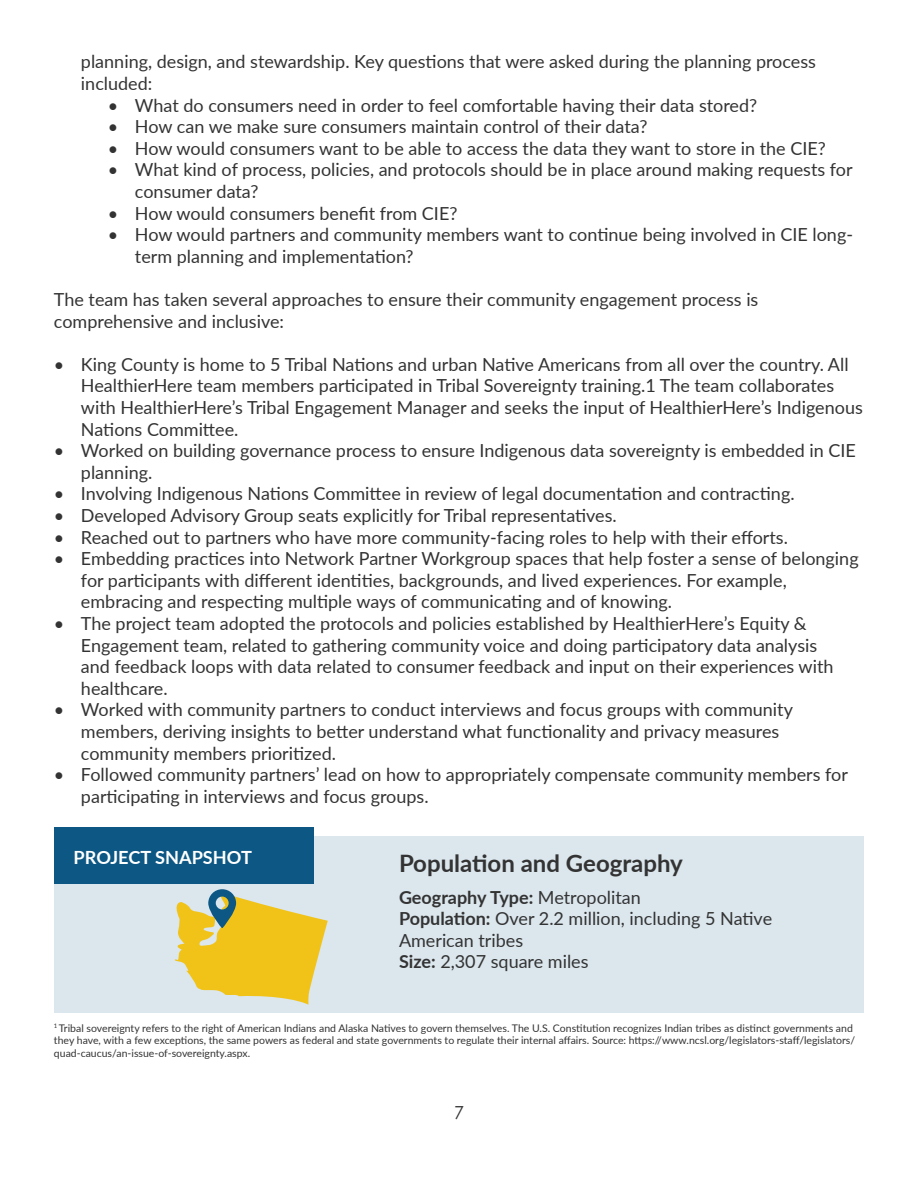
<style>
.page{position:relative;width:918px;height:1188px;background:#fff}
.page>*{position:absolute;margin:0;border:0;box-sizing:border-box;transform-origin:0 0}
.t1{font:700 24px "Lato";color:#333}
.t2{font:700 18.15px "Lato";color:#fff}
.t3{font:18px/21.6px "Lato";color:#333}
.t4{font:18px "Century Gothic Pro";color:#333}
.t5{font:10.5px/12.6px "Lato";color:#333}
.s1{font-weight:700}
</style>
<div class="page">
<div style="left:54px;top:837px;width:810px;height:176px;background:#dbe6ed"></div>
<div style="left:54px;top:827px;width:260px;height:57px;background:#0c5784"></div>
<svg style="left:175px;top:889px;width:153px;height:116px"></svg>
<p class="t3" style="left:81px;top:50px;width:737px">planning, design, and stewardship. Key questions that were asked during the planning process included:</p>
<p class="t3" style="left:108px;top:94px;width:651px">• What do consumers need in order to feel comfortable having their data stored?</p>
<p class="t3" style="left:108px;top:115px;width:541px">• How can we make sure consumers maintain control of their data?</p>
<p class="t3" style="left:108px;top:137px;width:719px">• How would consumers want to be able to access the data they want to store in the CIE?</p>
<p class="t3" style="left:135px;top:158px;width:719px;text-indent:-27px">• What kind of process, policies, and protocols should be in place around making requests for consumer data?</p>
<p class="t3" style="left:108px;top:202px;width:351px">• How would consumers benefit from CIE?</p>
<p class="t3" style="left:135px;top:223px;width:720px;text-indent:-27px">• How would partners and community members want to continue being involved in CIE long&shy;term planning and implementation?</p>
<p class="t3" style="left:54px;top:288px;width:706px">The team has taken several approaches to ensure their community engagement process is comprehensive and inclusive:</p>
<p class="t3" style="left:81px;top:353px;width:783px;text-indent:-27px">• King County is home to 5 Tribal Nations and urban Native Americans from all over the country. All HealthierHere team members participated in Tribal Sovereignty training.1 The team collaborates with HealthierHere’s Tribal Engagement Manager and seeks the input of HealthierHere’s Indigenous Nations Committee.</p>
<p class="t3" style="left:81px;top:439px;width:777px;text-indent:-27px">• Worked on building governance process to ensure Indigenous data sovereignty is embedded in CIE planning.</p>
<p class="t3" style="left:54px;top:482px;width:742px">• Involving Indigenous Nations Committee in review of legal documentation and contracting.</p>
<p class="t3" style="left:54px;top:504px;width:564px">• Developed Advisory Group seats explicitly for Tribal representatives.</p>
<p class="t3" style="left:54px;top:526px;width:735px">• Reached out to partners who have more community-facing roles to help with their efforts.</p>
<p class="t3" style="left:81px;top:547px;width:779px;text-indent:-27px">• Embedding practices into Network Partner Workgroup spaces that help foster a sense of belonging for participants with different identities, backgrounds, and lived experiences. For example, embracing and respecting multiple ways of communicating and of knowing.</p>
<p class="t3" style="left:81px;top:612px;width:754px;text-indent:-27px">• The project team adopted the protocols and policies established by HealthierHere’s Equity &amp; Engagement team, related to gathering community voice and doing participatory data analysis and feedback loops with data related to consumer feedback and input on their experiences with healthcare.</p>
<p class="t3" style="left:81px;top:698px;width:714px;text-indent:-27px">• Worked with community partners to conduct interviews and focus groups with community members, deriving insights to better understand what functionality and privacy measures community members prioritized.</p>
<p class="t3" style="left:81px;top:763px;width:768px;text-indent:-27px">• Followed community partners’ lead on how to appropriately compensate community members for participating in interviews and focus groups.</p>
<p class="t2" style="left:74px;top:844px;width:180px">PROJECT SNAPSHOT</p>
<h1 class="t1" style="left:399px;top:845px;width:285px">Population and Geography</h1>
<p class="t3" style="left:399px;top:886px;width:375px"><span class="s1">Geography Type:</span> Metropolitan<br><span class="s1">Population:</span> Over 2.2 million, including 5 Native<br>American tribes<br><span class="s1">Size:</span> 2,307 square miles</p>
<p class="t5" style="left:54px;top:1021px;width:803px"><sup>1</sup> Tribal sovereignty refers to the right of American Indians and Alaska Natives to govern themselves. The U.S. Constitution recognizes Indian tribes as distinct governments and they have, with a few exceptions, the same powers as federal and state governments to regulate their internal affairs. Source: https://www.ncsl.org/legislators-staff/legislators/ quad-caucus/an-issue-of-sovereignty.aspx.</p>
<p class="t4" style="left:454px;top:1102px;width:11px">7</p>
</div>
